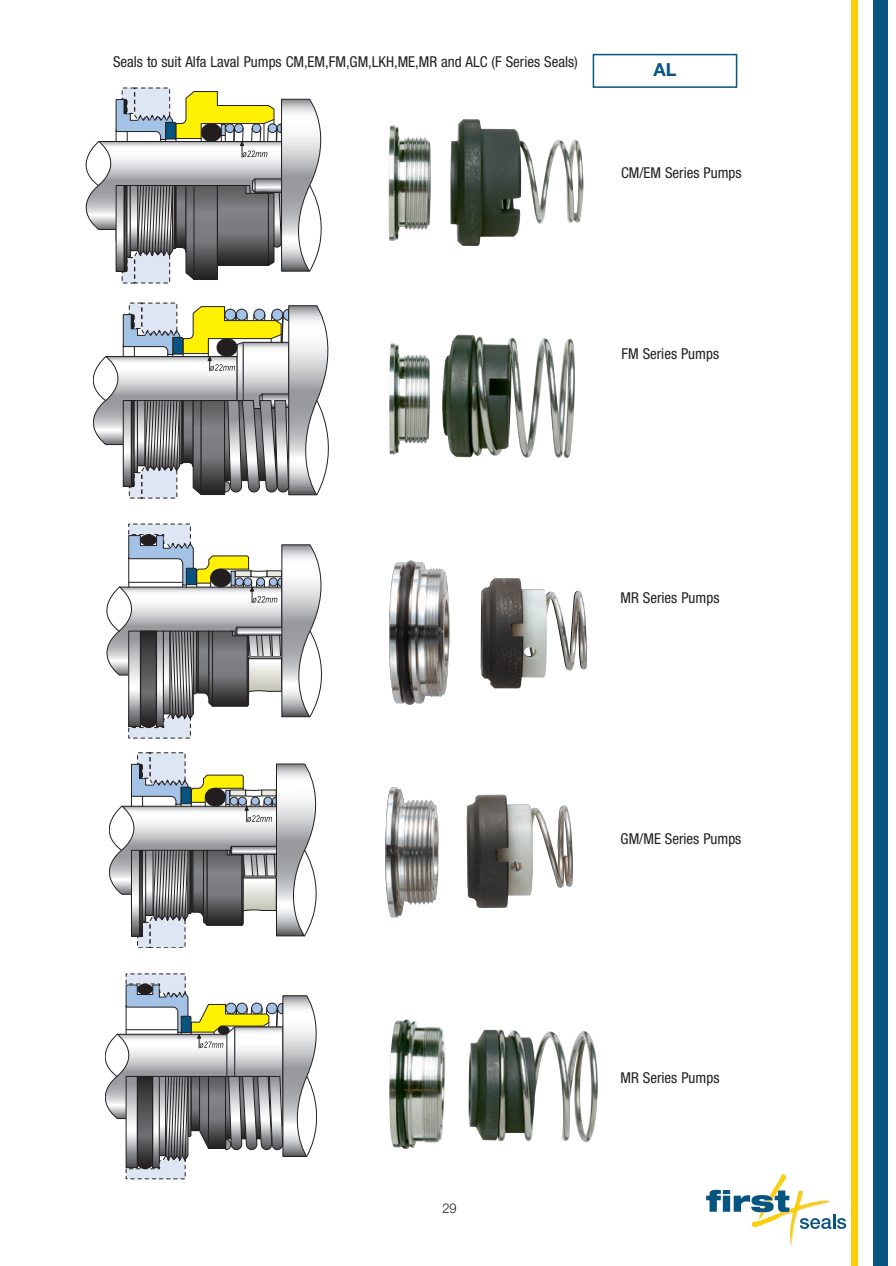
<style>
.page{position:relative;width:896px;height:1266px;background:#fff}
.page>*{position:absolute;margin:0;border:0;box-sizing:border-box;transform-origin:0 0}
.t1{font:700 18px "Helvetica Neue LT Std";color:#085480}
.t2{font:condensed 15px "Helvetica Neue LT Std";color:#231f20}
.t3{font:300 13.5px "Helvetica Neue LT Std";color:#231f20;scale:.95 1}
</style>
<div class="page">
<div style="left:873px;top:0;width:14px;height:1265px;background:#085480"></div>
<div style="left:850px;top:0;width:7px;height:1265px;background:#fcd008"></div>
<svg style="left:799px;top:1218px;width:32px;height:10px"></svg>
<hr style="left:832px;top:1214px;width:3px;height:14px;background:#085480">
<svg style="left:837px;top:1218px;width:9px;height:10px"></svg>
<svg style="left:706px;top:1180px;width:83px;height:32px"></svg>
<img style="left:779px;top:1174px;width:7px;height:15px">
<img style="left:751px;top:1214px;width:28px;height:13px">
<img style="left:789px;top:1218px;width:7px;height:29px">
<svg style="left:93px;top:303px;width:235px;height:195px"></svg>
<svg style="left:109px;top:752px;width:207px;height:196px"></svg>
<svg style="left:107px;top:524px;width:214px;height:214px"></svg>
<hr style="left:129px;top:582px;width:54px;height:1px;background:#231f20">
<svg style="left:86px;top:88px;width:235px;height:195px"></svg>
<svg style="left:105px;top:973px;width:212px;height:205px"></svg>
<img style="left:388px;top:119px;width:195px;height:127px">
<img style="left:389px;top:560px;width:198px;height:145px">
<img style="left:389px;top:343px;width:41px;height:112px">
<img style="left:442px;top:334px;width:133px;height:124px">
<img style="left:385px;top:787px;width:187px;height:130px">
<img style="left:389px;top:1019px;width:209px;height:130px">
<div style="left:592px;top:54px;width:145px;height:34px;border:2px solid #085480"></div>
<p class="t2" style="left:113px;top:56px;width:466px">Seals to suit Alfa Laval Pumps CM,EM,FM,GM,LKH,ME,MR and ALC (F Series Seals)</p>
<p class="t1" style="left:653px;top:63px;width:25px">AL</p>
<p class="t2" style="left:621px;top:167px;width:122px">CM/EM Series Pumps</p>
<p class="t2" style="left:621px;top:348px;width:99px">FM Series Pumps</p>
<p class="t3" style="left:442px;top:1203px;width:17px">29</p>
<p class="t2" style="left:620px;top:592px;width:100px">MR Series Pumps</p>
<p class="t2" style="left:620px;top:832px;width:122px">GM/ME Series Pumps</p>
<p class="t2" style="left:620px;top:1071px;width:100px">MR Series Pumps</p>
</div>
